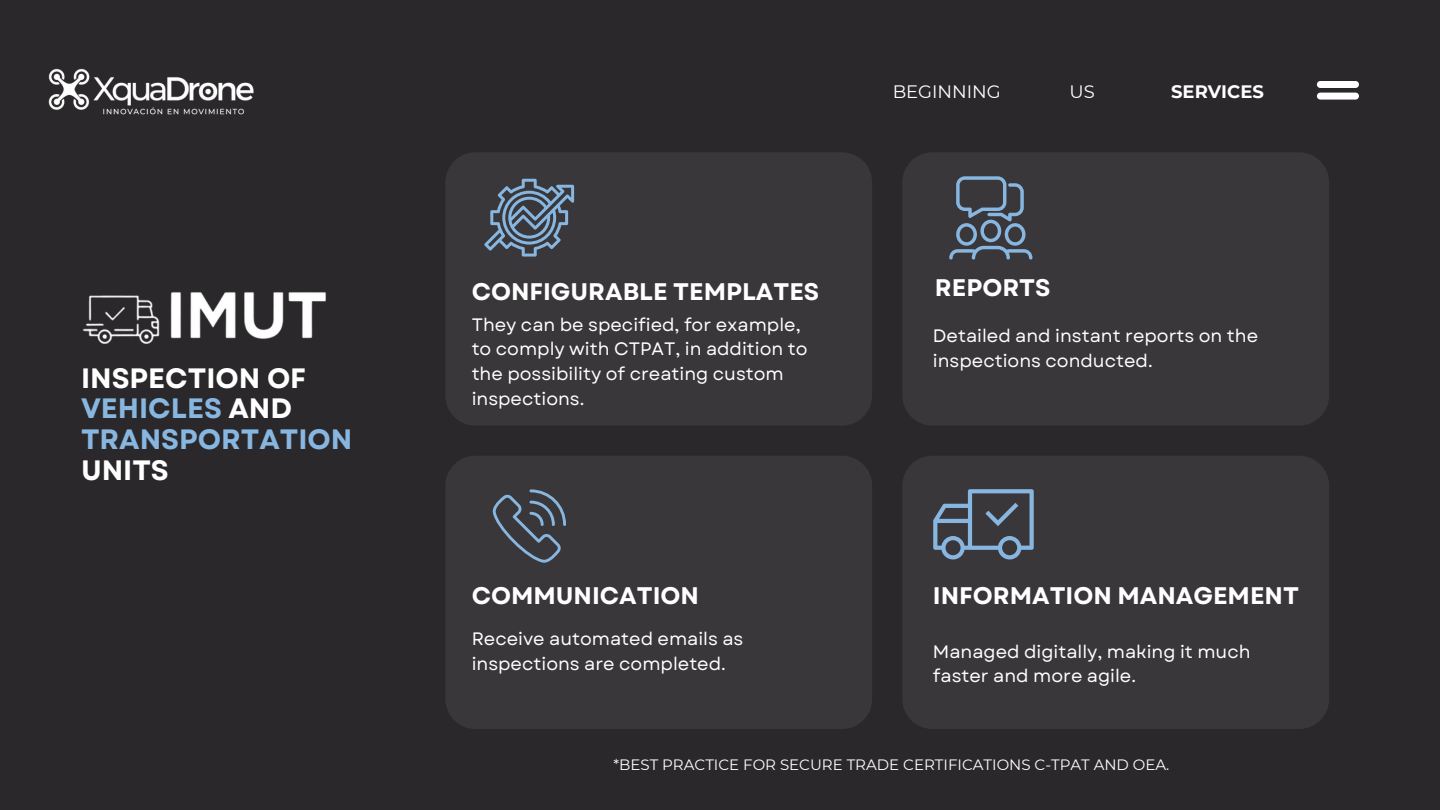
<style>
.page{position:relative;width:1440px;height:810px;background:#2a282a}
.page>*{position:absolute;margin:0;border:0;box-sizing:border-box;transform-origin:0 0}
.t1{font:700 28px/30.8px "Garet";color:#87b6e0}
.t2{font:700 24px "Garet";color:#fff}
.t3{font:18px/24.8px "Garet";color:#fff}
.t4{font:18px "Montserrat";color:#fff}
.t5{font:700 18px "Montserrat";color:#fff}
.t6{font:15px "Montserrat";color:#fff}
.s1{color:#fff}
</style>
<div class="page">
<div style="left:445px;top:152px;width:427px;height:274px;background:#393739;border-radius:30px"></div>
<div style="left:902px;top:152px;width:427px;height:274px;background:#393739;border-radius:30px"></div>
<div style="left:445px;top:456px;width:427px;height:273px;background:#393739;border-radius:30px"></div>
<div style="left:902px;top:456px;width:427px;height:273px;background:#393739;border-radius:30px"></div>
<svg style="left:949px;top:176px;width:83px;height:84px"></svg>
<svg style="left:492px;top:489px;width:74px;height:74px"></svg>
<svg style="left:933px;top:489px;width:101px;height:71px"></svg>
<img style="left:83px;top:292px;width:243px;height:52px">
<svg style="left:484px;top:179px;width:90px;height:78px"></svg>
<div style="left:1317px;top:81px;width:42px;height:7px;background:#fff;border-radius:4px"></div>
<div style="left:1317px;top:93px;width:42px;height:7px;background:#fff;border-radius:4px"></div>
<img style="left:48px;top:68px;width:42px;height:42px">
<img style="left:93px;top:77px;width:161px;height:38px">
<h3 class="t1" style="left:81px;top:362px;width:273px"><span class="s1">INSPECTION OF<br></span>VEHICLES <span class="s1">AND<br></span>TRANSPORTATION<br><span class="s1">UNITS</span></h3>
<p class="t2" style="left:472px;top:275px;width:349px">CONFIGURABLE TEMPLATES</p>
<p class="t3" style="left:472px;top:312px;width:337px">They can be specified, for example, to comply with CTPAT, in addition to the possibility of creating custom inspections.</p>
<h4 class="t2" style="left:472px;top:578px;width:229px">COMMUNICATION</h4>
<h4 class="t3" style="left:472px;top:627px;width:273px">Receive automated emails as inspections are completed.</h4>
<h5 class="t4" style="left:893px;top:81px;width:110px">BEGINNING</h5>
<p class="t4" style="left:1070px;top:81px;width:27px">US</p>
<h2 class="t5" style="left:1171px;top:81px;width:94px">SERVICES</h2>
<h1 class="t2" style="left:935px;top:270px;width:117px">REPORTS</h1>
<p class="t3" style="left:933px;top:324px;width:327px">Detailed and instant reports on the inspections conducted.</p>
<h5 class="t2" style="left:933px;top:578px;width:368px">INFORMATION MANAGEMENT</h5>
<h2 class="t3" style="left:933px;top:639px;width:319px">Managed digitally, making it much faster and more agile.</h2>
<p class="t6" style="left:613px;top:756px;width:558px">*BEST PRACTICE FOR SECURE TRADE CERTIFICATIONS C-TPAT AND OEA.</p>
</div>
